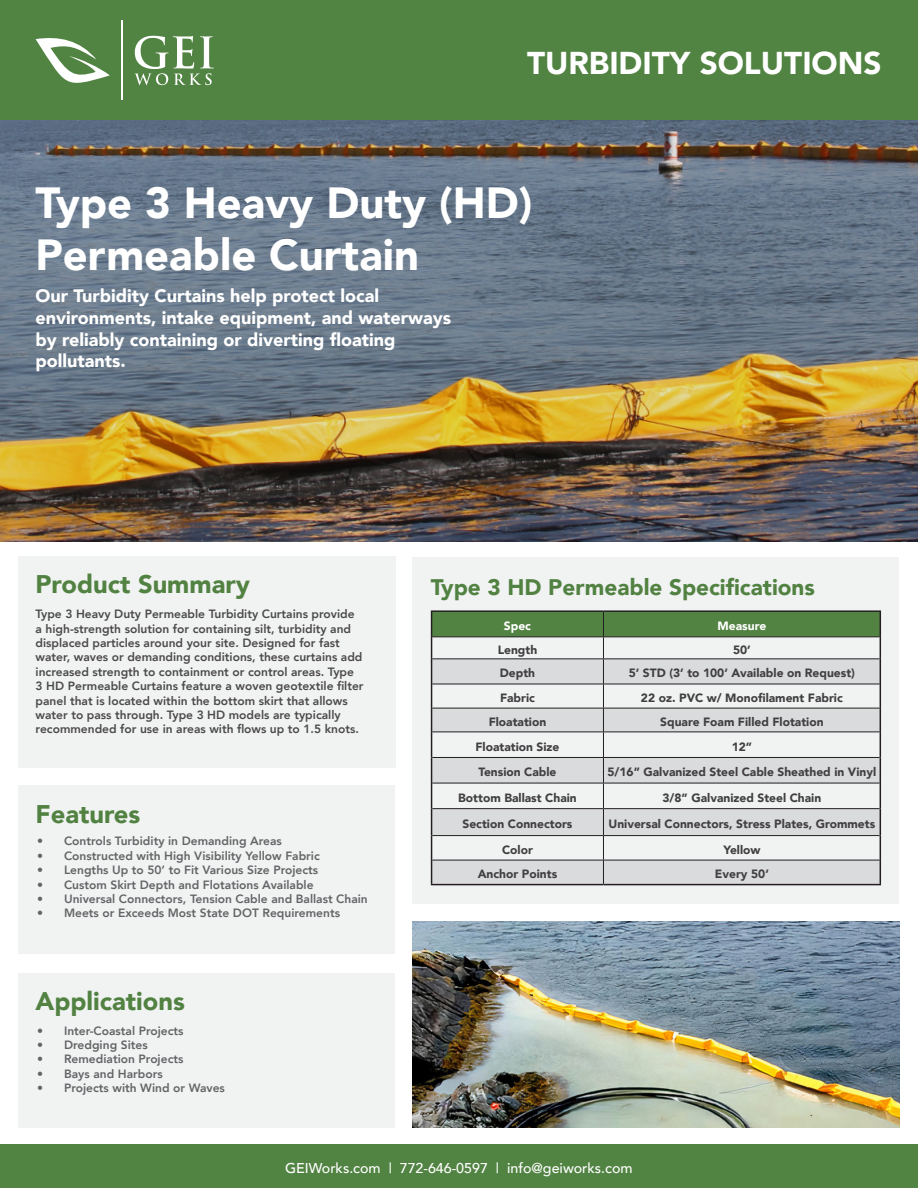
<style>
.page{position:relative;width:918px;height:1188px;background:#fff}
.page>*{position:absolute;margin:0;border:0;box-sizing:border-box;transform-origin:0 0}
.t1{font:900 43.5px "Avenir";color:#fff}
.t2{font:900 31.5px "Avenir";color:#fff}
.t3{font:900 25.5px "Avenir";color:#528242}
.t4{font:900 22.5px "Avenir";color:#528242}
.t5{font:900 18px/21.6px "Avenir";color:#fff}
.t6{font:500 14.25px "Avenir";color:#fff}
.t7{font:800 12px/14.4px "Avenir";color:#231f20}
.t8{font:800 12px "Avenir";color:#404042}
.t9{font:900 12px "Avenir";color:#413f41}
.t10{font:900 12px "Avenir";color:#fff}
</style>
<div class="page">
<div style="left:0;top:0;width:918px;height:121px;background:#518342"></div>
<div style="left:0;top:1145px;width:918px;height:43px;background:#518342"></div>
<svg style="left:134px;top:36px;width:80px;height:50px"></svg>
<svg style="left:36px;top:38px;width:74px;height:45px"></svg>
<hr style="left:121px;top:21px;width:1px;height:79px;background:#fff">
<div style="left:18px;top:557px;width:377px;height:211px;background:#f1f3f3"></div>
<div style="left:413px;top:558px;width:486px;height:346px;background:#f1f3f3"></div>
<div style="left:18px;top:786px;width:377px;height:168px;background:#f1f3f3"></div>
<div style="left:18px;top:973px;width:377px;height:155px;background:#f1f3f3"></div>
<img style="left:0;top:121px;width:918px;height:421px">
<hr style="left:431px;top:610px;width:172px;height:2px;background:#231f20">
<hr style="left:603px;top:610px;width:278px;height:2px;background:#231f20">
<hr style="left:431px;top:884px;width:172px;height:1px;background:#231f20">
<hr style="left:603px;top:884px;width:278px;height:1px;background:#231f20">
<svg style="left:431px;top:611px;width:450px;height:273px"></svg>
<img style="left:413px;top:921px;width:486px;height:207px">
<p class="t2" style="left:527px;top:36px;width:356px">TURBIDITY SOLUTIONS</p>
<p class="t1" style="left:36px;top:166px;width:498px">Type 3 Heavy Duty (HD)</p>
<p class="t1" style="left:36px;top:218px;width:385px">Permeable Curtain</p>
<p class="t5" style="left:36px;top:285px;width:417px">Our Turbidity Curtains help protect local environments, intake equipment, and waterways by reliably containing or diverting floating pollutants.</p>
<p class="t3" style="left:36px;top:562px;width:216px">Product Summary</p>
<p class="t7" style="left:36px;top:607px;width:330px">Type 3 Heavy Duty Permeable Turbidity Curtains provide a high-strength solution for containing silt, turbidity and displaced particles around your site. Designed for fast water, waves or demanding conditions, these curtains add increased strength to containment or control areas. Type 3 HD Permeable Curtains feature a woven geotextile filter panel that is located within the bottom skirt that allows water to pass through. Type 3 HD models are typically recommended for use in areas with flows up to 1.5 knots.</p>
<p class="t3" style="left:36px;top:792px;width:106px">Features</p>
<p class="t8" style="left:37px;top:832px;width:246px">• Controls Turbidity in Demanding Areas</p>
<p class="t8" style="left:37px;top:846px;width:284px">• Constructed with High Visibility Yellow Fabric</p>
<p class="t8" style="left:37px;top:861px;width:283px">• Lengths Up to 50’ to Fit Various Size Projects</p>
<p class="t8" style="left:37px;top:875px;width:278px">• Custom Skirt Depth and Flotations Available</p>
<p class="t8" style="left:37px;top:890px;width:332px">• Universal Connectors, Tension Cable and Ballast Chain</p>
<p class="t8" style="left:37px;top:904px;width:304px">• Meets or Exceeds Most State DOT Requirements</p>
<p class="t3" style="left:36px;top:980px;width:151px">Applications</p>
<p class="t8" style="left:37px;top:1021px;width:148px">• Inter-Coastal Projects</p>
<p class="t8" style="left:37px;top:1035px;width:112px">• Dredging Sites</p>
<p class="t8" style="left:37px;top:1050px;width:148px">• Remediation Projects</p>
<p class="t8" style="left:37px;top:1064px;width:127px">• Bays and Harbors</p>
<p class="t8" style="left:37px;top:1079px;width:189px">• Projects with Wind or Waves</p>
<p class="t4" style="left:431px;top:568px;width:386px">Type 3 HD Permeable Specifications</p>
<p class="t10" style="left:504px;top:616px;width:29px">Spec</p>
<p class="t10" style="left:718px;top:616px;width:50px">Measure</p>
<p class="t9" style="left:498px;top:639px;width:41px">Length</p>
<p class="t9" style="left:733px;top:639px;width:19px">50’</p>
<p class="t9" style="left:500px;top:663px;width:37px">Depth</p>
<p class="t9" style="left:629px;top:663px;width:228px">5’ STD (3’ to 100’ Available on Request)</p>
<p class="t9" style="left:500px;top:688px;width:36px">Fabric</p>
<p class="t9" style="left:641px;top:688px;width:203px">22 oz. PVC w/ Monofilament Fabric</p>
<p class="t9" style="left:489px;top:712px;width:59px">Floatation</p>
<p class="t9" style="left:660px;top:712px;width:165px">Square Foam Filled Flotation</p>
<p class="t9" style="left:476px;top:736px;width:85px">Floatation Size</p>
<p class="t9" style="left:732px;top:736px;width:22px">12”</p>
<p class="t9" style="left:479px;top:762px;width:79px">Tension Cable</p>
<p class="t9" style="left:607px;top:762px;width:270px">5/16” Galvanized Steel Cable Sheathed in Vinyl</p>
<p class="t9" style="left:458px;top:787px;width:120px">Bottom Ballast Chain</p>
<p class="t9" style="left:663px;top:787px;width:160px">3/8” Galvanized Steel Chain</p>
<p class="t9" style="left:463px;top:814px;width:111px">Section Connectors</p>
<p class="t9" style="left:608px;top:814px;width:268px">Universal Connectors, Stress Plates, Grommets</p>
<p class="t9" style="left:502px;top:839px;width:32px">Color</p>
<p class="t9" style="left:723px;top:839px;width:39px">Yellow</p>
<p class="t9" style="left:478px;top:864px;width:81px">Anchor Points</p>
<p class="t9" style="left:715px;top:864px;width:55px">Every 50’</p>
<p class="t6" style="left:285px;top:1156px;width:349px">GEIWorks.com | 772-646-0597 | info@geiworks.com</p>
</div>
